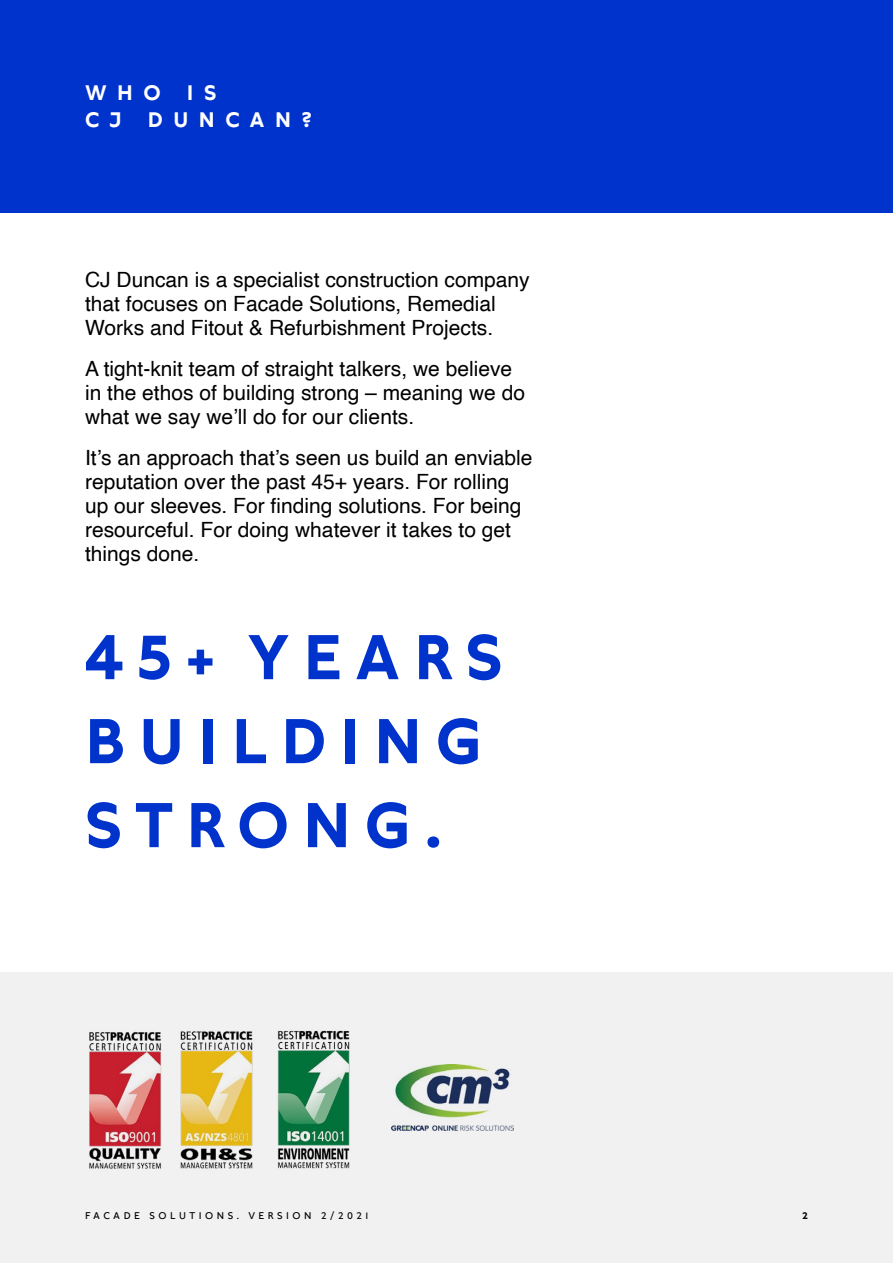
<style>
.page{position:relative;width:893px;height:1263px;background:#fff}
.page>*{position:absolute;margin:0;border:0;box-sizing:border-box;transform-origin:0 0}
.t1{font:700 63px/84px "Lynstone";letter-spacing:.22em;color:#03c}
.t2{font:21px/24px "Helvetica";color:#000}
.t3{font:700 21px/27px "Lynstone";letter-spacing:.5em;color:#fff}
.t4{font:9.75px "Lynstone";letter-spacing:.36em;color:#000}
.t5{font:700 9.75px "Lynstone";color:#000}
</style>
<div class="page">
<div style="left:0;top:0;width:893px;height:213px;background:#03c"></div>
<div style="left:0;top:972px;width:893px;height:291px;background:#f1f1f2"></div>
<img style="left:277px;top:1030px;width:73px;height:139px">
<img style="left:180px;top:1031px;width:73px;height:138px">
<img style="left:89px;top:1031px;width:72px;height:138px">
<img style="left:391px;top:1065px;width:123px;height:65px">
<p class="t3" style="left:85px;top:80px;width:228px">WHO IS<br>CJ DUNCAN?</p>
<p class="t2" style="left:85px;top:268px;width:446px">CJ Duncan is a specialist construction company that focuses on Facade Solutions, Remedial<br>Works and Fitout &amp; Refurbishment Projects.</p>
<p class="t2" style="left:85px;top:357px;width:442px">A tight-knit team of straight talkers, we believe in the ethos of building strong – meaning we do what we say we’ll do for our clients.</p>
<p class="t2" style="left:85px;top:446px;width:449px">It’s an approach that’s seen us build an enviable reputation over the past 45+ years. For rolling up our sleeves. For finding solutions. For being resourceful. For doing whatever it takes to get things done.</p>
<h1 class="t1" style="left:85px;top:617px;width:419px">45+ YEARS<br>BUILDING<br>STRONG.</h1>
<p class="t4" style="left:85px;top:1210px;width:285px">FACADE SOLUTIONS. VERSION 2/2021</p>
<p class="t5" style="left:802px;top:1210px;width:7px">2</p>
</div>
